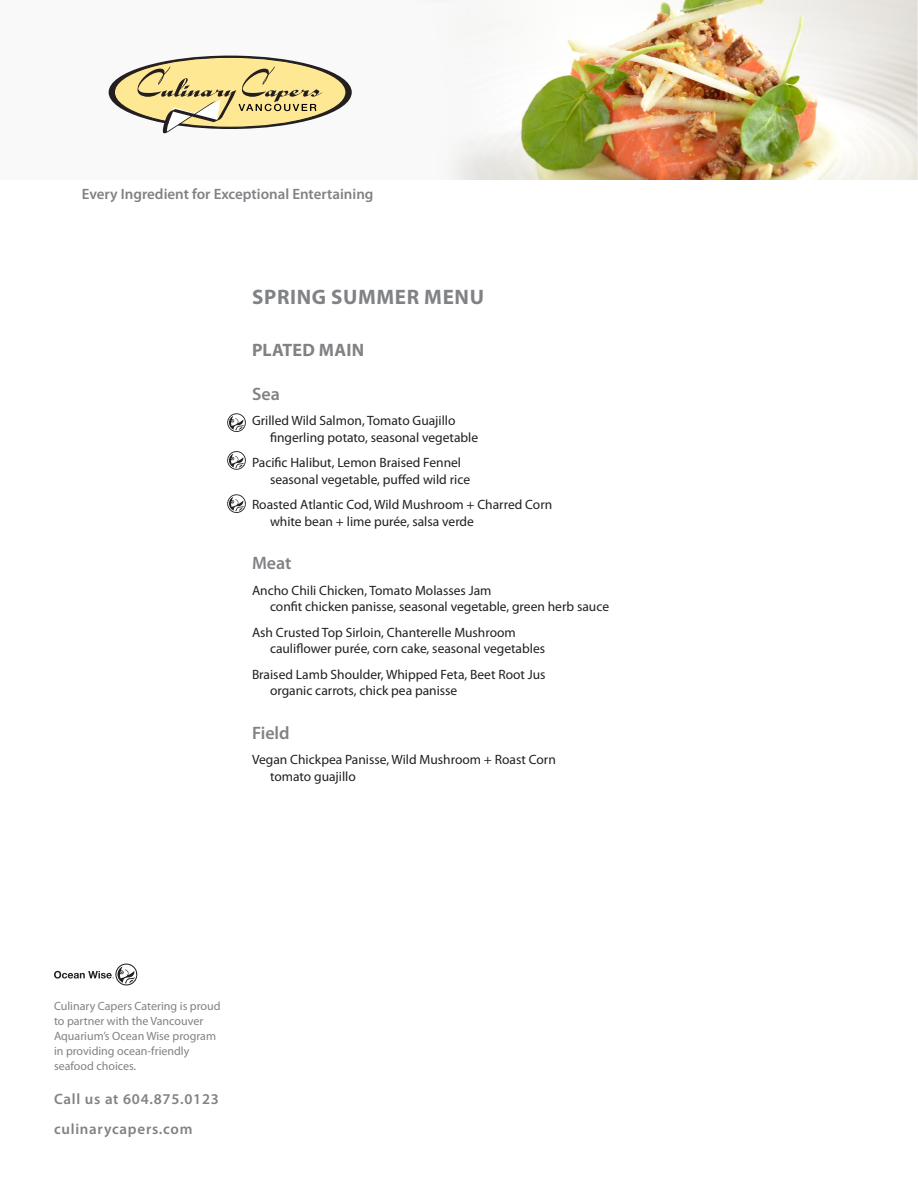
<style>
.page{position:relative;width:918px;height:1188px;background:#fff}
.page>*{position:absolute;margin:0;border:0;box-sizing:border-box;transform-origin:0 0}
.section_head{font:700 21px "Myriad Pro";letter-spacing:.03em;color:#808285}
.head_2{font:600 18px "Myriad Pro";color:#808285}
.head_1{font:700 18px "Myriad Pro";letter-spacing:.01em;color:#808285}
.tel___web{font:600 15px "Myriad Pro";color:#808285}
.tel___web-2{font:600 15px "Myriad Pro";letter-spacing:.05em;color:#808285}
.menu_items{font:13.5px "Myriad Pro";color:#231f20}
.menu_item_2nd_line{font:13.5px "Myriad Pro";color:#231f20}
.t1{font:12px/15px "Myriad Pro";color:#808285}
</style>
<div class="page">
<img style="left:108px;top:0;width:810px;height:180px">
<div style="left:109px;top:56px;width:243px;height:73px;background:#231f20;border-radius:50%"></div>
<div style="left:114px;top:57px;width:232px;height:70px;background:#ffe894;border-radius:50%"></div>
<svg style="left:137px;top:67px;width:185px;height:66px"></svg>
<svg style="left:54px;top:963px;width:84px;height:23px"></svg>
<svg style="left:227px;top:413px;width:19px;height:19px"></svg>
<svg style="left:227px;top:451px;width:19px;height:19px"></svg>
<svg style="left:227px;top:494px;width:19px;height:19px"></svg>
<p class="tel___web" style="left:82px;top:185px;width:293px">Every Ingredient for Exceptional Entertaining</p>
<p class="section_head" style="left:252px;top:285px;width:233px">SPRING SUMMER MENU</p>
<p class="head_1" style="left:252px;top:339px;width:114px">PLATED MAIN</p>
<p class="head_2" style="left:252px;top:384px;width:29px">Sea</p>
<p class="menu_items" style="left:252px;top:413px;width:205px">Grilled Wild Salmon, Tomato Guajillo</p>
<p class="menu_item_2nd_line" style="left:270px;top:430px;width:210px">fingerling potato, seasonal vegetable</p>
<p class="menu_items" style="left:252px;top:455px;width:211px">Pacific Halibut, Lemon Braised Fennel</p>
<p class="menu_item_2nd_line" style="left:270px;top:472px;width:202px">seasonal vegetable, puffed wild rice</p>
<p class="menu_items" style="left:252px;top:497px;width:302px">Roasted Atlantic Cod, Wild Mushroom + Charred Corn</p>
<p class="menu_item_2nd_line" style="left:270px;top:514px;width:205px">white bean + lime purée, salsa verde</p>
<p class="head_2" style="left:252px;top:553px;width:41px">Meat</p>
<p class="menu_items" style="left:252px;top:583px;width:241px">Ancho Chili Chicken, Tomato Molasses Jam</p>
<p class="menu_item_2nd_line" style="left:270px;top:599px;width:341px">confit chicken panisse, seasonal vegetable, green herb sauce</p>
<p class="menu_items" style="left:252px;top:625px;width:265px">Ash Crusted Top Sirloin, Chanterelle Mushroom</p>
<p class="menu_item_2nd_line" style="left:270px;top:641px;width:277px">cauliflower purée, corn cake, seasonal vegetables</p>
<p class="menu_items" style="left:252px;top:667px;width:295px">Braised Lamb Shoulder, Whipped Feta, Beet Root Jus</p>
<p class="menu_item_2nd_line" style="left:270px;top:683px;width:189px">organic carrots, chick pea panisse</p>
<p class="head_2" style="left:252px;top:723px;width:39px">Field</p>
<p class="menu_items" style="left:252px;top:752px;width:305px">Vegan Chickpea Panisse, Wild Mushroom + Roast Corn</p>
<p class="menu_item_2nd_line" style="left:270px;top:769px;width:87px">tomato guajillo</p>
<p class="t1" style="left:54px;top:999px;width:168px">Culinary Capers Catering is proud to partner with the Vancouver<br>Aquarium’s Ocean Wise program in providing ocean-friendly seafood choices.</p>
<p class="tel___web-2" style="left:54px;top:1090px;width:166px">Call us at 604.875.0123</p>
<p class="tel___web-2" style="left:54px;top:1120px;width:140px">culinarycapers.com</p>
</div>
